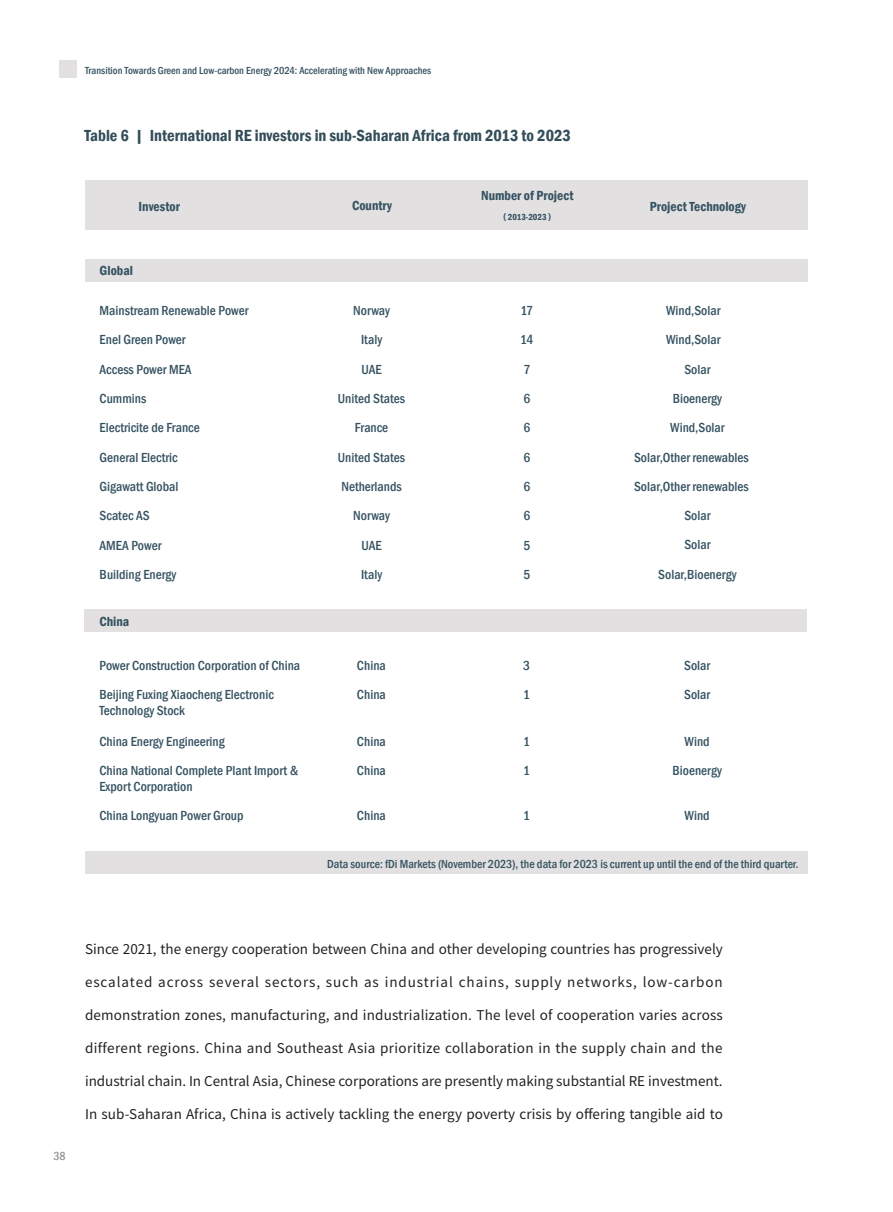
<style>
.page{position:relative;width:893px;height:1212px;background:#fff}
.page>*{position:absolute;margin:0;border:0;box-sizing:border-box;transform-origin:0 0}
.t1{font:600 condensed 16.5px "Franklin Gothic";color:#334d59}
.t2{font:500 condensed 13.5px/29.2px "Franklin Gothic";color:#355261}
.t3{font:13.5px "Source Han Sans CN";letter-spacing:.005em;color:#231f20}
.t4{font:13.5px "Source Han Sans CN";letter-spacing:.025em;color:#231f20}
.t5{font:13.5px "Source Han Sans CN";letter-spacing:.065em;color:#231f20}
.t6{font:600 condensed 13.5px "Franklin Gothic";color:#355261}
.t7{font:500 condensed 12px "Franklin Gothic";color:#355261}
.t8{font:500 condensed 12px "Franklin Gothic";color:#939598}
.t9{font:500 condensed 10.5px "Franklin Gothic";color:#355261}
.t10{font:600 condensed 9px "Franklin Gothic";color:#355261}
.s1{font-family:"Alibaba Pu Hui Ti";font-weight:500;font-stretch:normal}
</style>
<div class="page">
<div style="left:60px;top:61px;width:17px;height:17px;background:#e2e0e0"></div>
<div style="left:85px;top:259px;width:722px;height:23px;background:#e2e0e0"></div>
<div style="left:85px;top:609px;width:722px;height:23px;background:#e2e0e0"></div>
<div style="left:85px;top:851px;width:722px;height:23px;background:#e2e0e0"></div>
<div style="left:85px;top:180px;width:723px;height:50px;background:#e2e0e0"></div>
<p class="t9" style="left:85px;top:64px;width:348px">Transition Towards Green and Low-carbon Energy 2024: Accelerating with New Approaches</p>
<p class="t1" style="left:85px;top:125px;width:488px">Table 6 | International RE investors in sub-Saharan Africa from 2013 to 2023</p>
<p class="t6" style="left:139px;top:198px;width:43px">Investor</p>
<p class="t6" style="left:352px;top:197px;width:42px">Country</p>
<p class="t6" style="left:100px;top:262px;width:35px">Global</p>
<p class="t6" style="left:481px;top:186px;width:94px">Number of Project</p>
<p class="t10" style="left:499px;top:211px;width:58px"><span class="s1">（</span>2013-2023<span class="s1">）</span></p>
<p class="t6" style="left:650px;top:198px;width:98px">Project Technology</p>
<p class="t2" style="left:100px;top:296px;width:150px">Mainstream Renewable Power<br>Enel Green Power<br>Access Power MEA<br>Cummins<br>Electricite de France<br>General Electric<br>Gigawatt Global<br>Scatec AS<br>AMEA Power<br>Building Energy</p>
<p class="t2" style="left:666px;top:296px;width:56px">Wind,Solar</p>
<p class="t2" style="left:520px;top:296px;width:15px">17<br>14<br>7<br>6<br>6<br>6<br>6<br>6<br>5<br>5</p>
<p class="t2" style="left:338px;top:296px;width:69px;text-align:center">Norway<br>Italy<br>UAE<br>United States<br>France<br>United States<br>Netherlands<br>Norway<br>UAE<br>Italy</p>
<p class="t2" style="left:666px;top:325px;width:56px">Wind,Solar</p>
<p class="t2" style="left:684px;top:354px;width:27px">Solar</p>
<p class="t2" style="left:673px;top:384px;width:51px">Bioenergy</p>
<p class="t2" style="left:670px;top:413px;width:56px">Wind,Solar</p>
<p class="t2" style="left:634px;top:442px;width:116px">Solar,Other renewables</p>
<p class="t2" style="left:634px;top:472px;width:116px">Solar,Other renewables</p>
<p class="t2" style="left:684px;top:501px;width:27px">Solar</p>
<p class="t2" style="left:684px;top:530px;width:27px">Solar</p>
<p class="t2" style="left:658px;top:559px;width:80px">Solar,Bioenergy</p>
<p class="t6" style="left:99px;top:612px;width:31px">China</p>
<p class="t2" style="left:99px;top:650px;width:202px">Power Construction Corporation of China<br>Beijing Fuxing Xiaocheng Electronic</p>
<p class="t2" style="left:99px;top:696px;width:87px">Technology Stock</p>
<p class="t2" style="left:99px;top:728px;width:200px;line-height:28.2px">China Energy Engineering<br>China National Complete Plant Import &amp;</p>
<p class="t2" style="left:99px;top:772px;width:146px">Export Corporation<br>China Longyuan Power Group</p>
<p class="t2" style="left:684px;top:650px;width:27px">Solar<br>Solar</p>
<p class="t2" style="left:672px;top:728px;width:51px;line-height:28.2px;text-align:center">Wind<br>Bioenergy</p>
<p class="t2" style="left:685px;top:801px;width:27px">Wind</p>
<p class="t7" style="left:327px;top:856px;width:473px">Data source: fDi Markets (November 2023), the data for 2023 is current up until the end of the third quarter.</p>
<p class="t2" style="left:357px;top:650px;width:30px">China<br>China</p>
<p class="t2" style="left:357px;top:728px;width:30px;line-height:28.2px">China<br>China</p>
<p class="t2" style="left:357px;top:801px;width:30px">China</p>
<p class="t2" style="left:523px;top:650px;width:8px">3<br>1</p>
<p class="t2" style="left:523px;top:728px;width:8px;line-height:28.2px">1<br>1</p>
<p class="t2" style="left:523px;top:801px;width:8px">1</p>
<p class="t8" style="left:53px;top:1148px;width:14px">38</p>
<p class="t3" style="left:85px;top:941px;width:639px">Since 2021, the energy cooperation between China and other developing countries has progressively</p>
<p class="t5" style="left:85px;top:974px;width:639px">escalated across several sectors, such as industrial chains, supply networks, low-carbon</p>
<p class="t3" style="left:85px;top:1007px;width:639px">demonstration zones, manufacturing, and industrialization. The level of cooperation varies across</p>
<p class="t4" style="left:85px;top:1040px;width:639px">different regions. China and Southeast Asia prioritize collaboration in the supply chain and the</p>
<p class="t3" style="left:85px;top:1073px;width:639px">industrial chain. In Central Asia, Chinese corporations are presently making substantial RE investment.</p>
<p class="t3" style="left:85px;top:1106px;width:639px">In sub-Saharan Africa, China is actively tackling the energy poverty crisis by offering tangible aid to</p>
</div>
